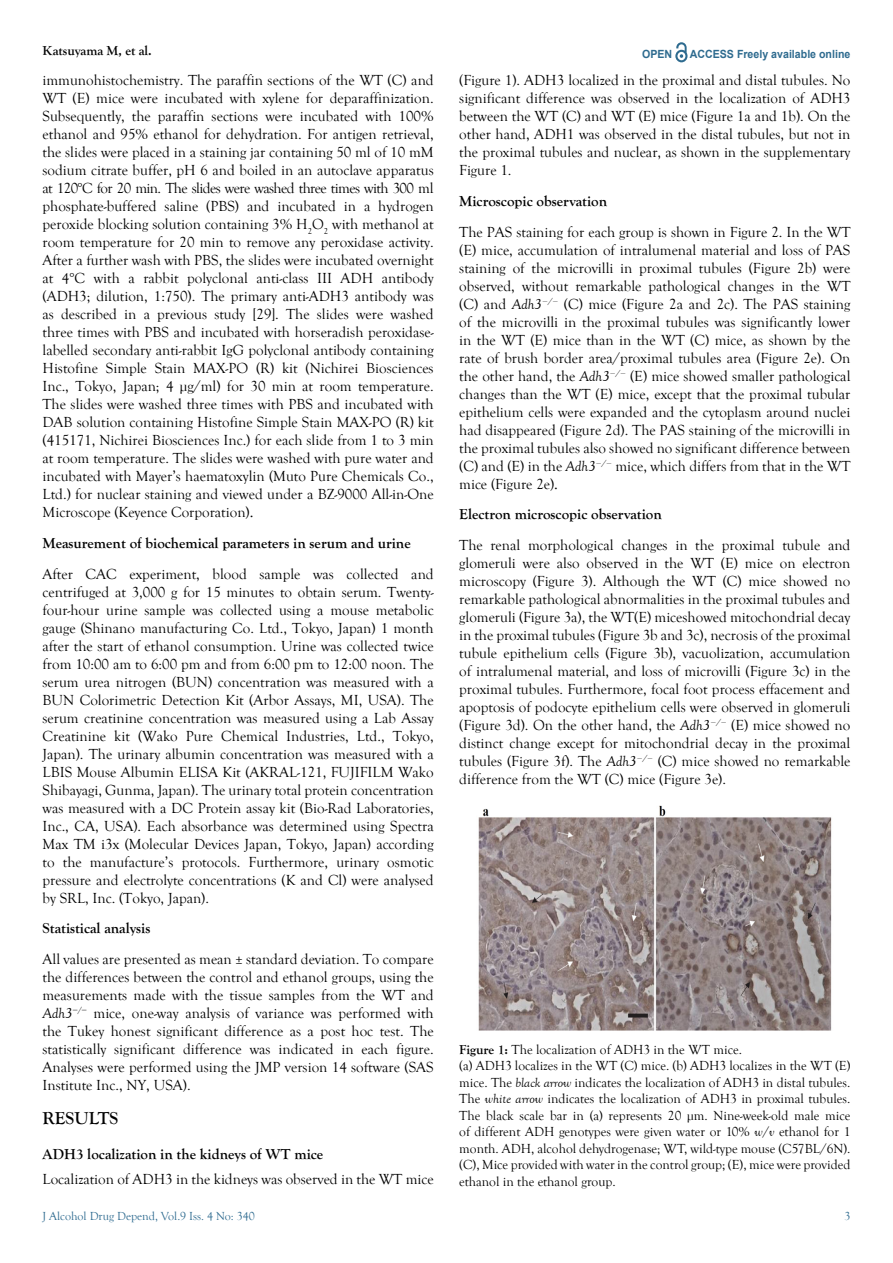
<style>
.page{position:relative;width:893px;height:1263px;background:#fff}
.page>*{position:absolute;margin:0;border:0;box-sizing:border-box;transform-origin:0 0}
.t1{font:700 18px "Goudy Old Style T";color:#000}
.t2{font:15px/18px "Goudy Old Style T";color:#000;text-align:justify}
.t3{font:700 15px "Goudy Old Style T";color:#000}
.t4{font:13.5px/16.5px "Goudy Old Style T";color:#000}
.t5{font:700 13.5px "Goudy Old Style T";color:#000}
.t6{font:12px "Goudy Old Style T";color:#2d6a8f}
.t7{font:700 11.25px "Arial";color:#2e6b8f;scale:.94 1}
.s1{font-family:"Palatino Linotype"}
.s2{font-style:italic}
.s3{font-weight:700}
</style>
<div class="page">
<svg style="left:675px;top:43px;width:12px;height:19px"></svg>
<img style="left:478px;top:805px;width:354px;height:226px">
<p class="t5" style="left:43px;top:43px;width:111px">Katsuyama M, et al.</p>
<p class="t7" style="left:642px;top:47px;width:34px">OPEN</p>
<p class="t7" style="left:690px;top:46px;width:172px">ACCESS Freely available online</p>
<p class="t2" style="left:43px;top:71px;width:393px">immunohistochemistry. The paraffin sections of the WT (C) and WT (E) mice were incubated with xylene for deparaffinization.<br>Subsequently, the paraffin sections were incubated with 100% ethanol and 95% ethanol for dehydration. For antigen retrieval, the slides were placed in a staining jar containing 50 ml of 10 mM sodium citrate buffer, pH 6 and boiled in an autoclave apparatus at 120°C for 20 min. The slides were washed three times with 300 ml phosphate-buffered saline (PBS) and incubated in a hydrogen peroxide blocking solution containing 3% H<sub>2</sub>O<sub>2</sub> with methanol at room temperature for 20 min to remove any peroxidase activity.<br>After a further wash with PBS, the slides were incubated overnight at 4°C with a rabbit polyclonal anti-class III ADH antibody (ADH3; dilution, 1:750). The primary anti-ADH3 antibody was as described in a previous study [29]. The slides were washed three times with PBS and incubated with horseradish peroxidase&shy;labelled secondary anti-rabbit IgG polyclonal antibody containing Histofine Simple Stain MAX-PO (R) kit (Nichirei Biosciences Inc., Tokyo, Japan; 4 µg/ml) for 30 min at room temperature.<br>The slides were washed three times with PBS and incubated with DAB solution containing Histofine Simple Stain MAX-PO (R) kit (415171, Nichirei Biosciences Inc.) for each slide from 1 to 3 min at room temperature. The slides were washed with pure water and incubated with Mayer’s haematoxylin (Muto Pure Chemicals Co., Ltd.) for nuclear staining and viewed under a BZ-9000 All-in-One Microscope (Keyence Corporation)<span class="s1">.</span></p>
<p class="t3" style="left:43px;top:534px;width:370px">Measurement of biochemical parameters in serum and urine</p>
<p class="t2" style="left:43px;top:565px;width:393px">After CAC experiment, blood sample was collected and centrifuged at 3,000 g for 15 minutes to obtain serum. Twenty&shy;four-hour urine sample was collected using a mouse metabolic gauge (Shinano manufacturing Co. Ltd., Tokyo, Japan) 1 month after the start of ethanol consumption. Urine was collected twice from 10:00 am to 6:00 pm and from 6:00 pm to 12:00 noon. The serum urea nitrogen (BUN) concentration was measured with a BUN Colorimetric Detection Kit (Arbor Assays, MI, USA). The serum creatinine concentration was measured using a Lab Assay Creatinine kit (Wako Pure Chemical Industries, Ltd., Tokyo, Japan). The urinary albumin concentration was measured with a LBIS Mouse Albumin ELISA Kit (AKRAL-121, FUJIFILM Wako Shibayagi, Gunma, Japan). The urinary total protein concentration was measured with a DC Protein assay kit (Bio-Rad Laboratories, Inc., CA, USA). Each absorbance was determined using Spectra Max TM i3x (Molecular Devices Japan, Tokyo, Japan) according to the manufacture’s protocols. Furthermore, urinary osmotic pressure and electrolyte concentrations (K and Cl) were analysed by SRL, Inc. (Tokyo, Japan).</p>
<p class="t3" style="left:43px;top:920px;width:109px">Statistical analysis</p>
<p class="t2" style="left:43px;top:950px;width:393px">All values are presented as mean ± standard deviation. To compare the differences between the control and ethanol groups, using the measurements made with the tissue samples from the WT and <span class="s2">Adh3</span><sup>−</sup><sup>/</sup><sup>−</sup> mice, one-way analysis of variance was performed with the Tukey honest significant difference as a post hoc test. The statistically significant difference was indicated in each figure.<br>Analyses were performed using the JMP version 14 software (SAS Institute Inc., NY, USA).</p>
<p class="t1" style="left:43px;top:1108px;width:77px">RESULTS</p>
<p class="t3" style="left:43px;top:1145px;width:282px">ADH3 localization in the kidneys of WT mice</p>
<p class="t2" style="left:43px;top:1170px;width:393px">Localization of ADH3 in the kidneys was observed in the WT mice</p>
<p class="t2" style="left:459px;top:71px;width:393px">(Figure 1). ADH3 localized in the proximal and distal tubules. No significant difference was observed in the localization of ADH3 between the WT (C) and WT (E) mice (Figure 1a and 1b). On the other hand, ADH1 was observed in the distal tubules, but not in the proximal tubules and nuclear, as shown in the supplementary Figure 1.</p>
<p class="t3" style="left:459px;top:192px;width:149px">Microscopic observation</p>
<p class="t2" style="left:459px;top:223px;width:393px">The PAS staining for each group is shown in Figure 2. In the WT (E) mice, accumulation of intralumenal material and loss of PAS staining of the microvilli in proximal tubules (Figure 2b) were observed, without remarkable pathological changes in the WT (C) and <span class="s2">Adh3</span><sup>−</sup><sup>/</sup><sup>−</sup> (C) mice (Figure 2a and 2c). The PAS staining of the microvilli in the proximal tubules was significantly lower in the WT (E) mice than in the WT (C) mice, as shown by the rate of brush border area/proximal tubules area (Figure 2e). On the other hand, the <span class="s2">Adh3</span><sup>−</sup><sup>/</sup><sup>−</sup> (E) mice showed smaller pathological changes than the WT (E) mice, except that the proximal tubular epithelium cells were expanded and the cytoplasm around nuclei had disappeared (Figure 2d). The PAS staining of the microvilli in the proximal tubules also showed no significant difference between (C) and (E) in the <span class="s2">Adh3</span><sup>−</sup><sup>/</sup><sup>−</sup> mice, which differs from that in the WT mice (Figure 2e)<span class="s1">.</span></p>
<p class="t3" style="left:459px;top:506px;width:204px">Electron microscopic observation</p>
<p class="t2" style="left:459px;top:536px;width:393px">The renal morphological changes in the proximal tubule and glomeruli were also observed in the WT (E) mice on electron microscopy (Figure 3). Although the WT (C) mice showed no remarkable pathological abnormalities in the proximal tubules and glomeruli (Figure 3a), the WT(E) miceshowed mitochondrial decay in the proximal tubules (Figure 3b and 3c), necrosis of the proximal tubule epithelium cells (Figure 3b), vacuolization, accumulation of intralumenal material, and loss of microvilli (Figure 3c) in the proximal tubules. Furthermore, focal foot process effacement and apoptosis of podocyte epithelium cells were observed in glomeruli (Figure 3d). On the other hand, the <span class="s2">Adh3</span><sup>−</sup><sup>/</sup><sup>−</sup> (E) mice showed no distinct change except for mitochondrial decay in the proximal tubules (Figure 3f). The <span class="s2">Adh3</span><sup>−</sup><sup>/</sup><sup>−</sup> (C) mice showed no remarkable difference from the WT (C) mice (Figure 3e).</p>
<p class="t4" style="left:459px;top:1041px;width:393px"><span class="s3">Figure 1:</span> The localization of ADH3 in the WT mice.<br>(a) ADH3 localizes in the WT (C) mice. (b) ADH3 localizes in the WT (E) mice. The <span class="s2">black arrow</span> indicates the localization of ADH3 in distal tubules.<br>The <span class="s2">white arrow</span> indicates the localization of ADH3 in proximal tubules.<br>The black scale bar in (a) represents 20 µm. Nine-week-old male mice of different ADH genotypes were given water or 10% <span class="s2">w</span>/<span class="s2">v</span> ethanol for 1 month. ADH, alcohol dehydrogenase; WT, wild-type mouse (C57BL/6N). (C), Mice provided with water in the control group; (E), mice were provided ethanol in the ethanol group.</p>
<p class="t6" style="left:43px;top:1210px;width:214px">J Alcohol Drug Depend, Vol.9 Iss. 4 No: 340</p>
<p class="t6" style="left:844px;top:1210px;width:7px">3</p>
</div>
